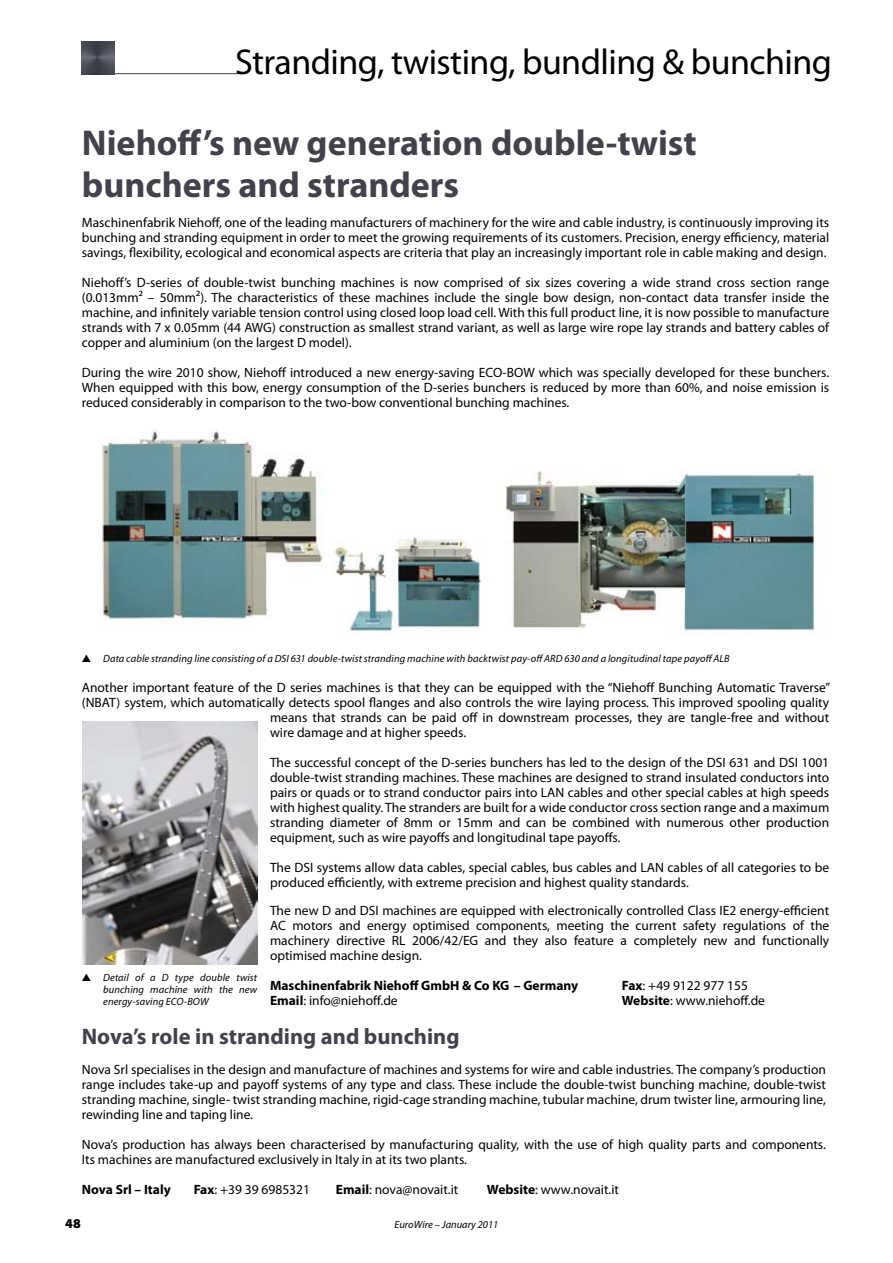
<style>
.page{position:relative;width:893px;height:1263px;background:#fff}
.page>*{position:absolute;margin:0;border:0;box-sizing:border-box;transform-origin:0 0}
.t1{font:700 36px/42px "Myriad Pro";color:#43424c}
.t2{font:36px "Myriad Pro";letter-spacing:-.015em;color:#000}
.t3{font:700 22.5px "Myriad Pro";color:#43424c}
.t4{font:13.5px/15px "Myriad Pro";color:#000;text-align:justify}
.t5{font:700 13.5px "Myriad Pro";color:#000}
.t6{font:900 13.5px "Myriad Pro";color:#000}
.t7{font:italic 10.5px/12px "Myriad Pro";letter-spacing:.01em;color:#000;text-align:justify}
.s1{font-weight:700}
</style>
<div class="page">
<hr style="left:82px;top:73px;width:159px;height:1px;background:#43424c">
<img style="left:82px;top:41px;width:32px;height:33px">
<img style="left:98px;top:431px;width:718px;height:205px">
<img style="left:83px;top:722px;width:174px;height:242px">
<h1 class="t2" style="left:235px;top:40px;width:598px">Stranding, twisting, bundling &amp; bunching</h1>
<h1 class="t1" style="left:82px;top:120px;width:616px">Niehoff’s new generation double-twist bunchers and stranders</h1>
<p class="t4" style="left:82px;top:214px;width:749px">Maschinenfabrik Niehoff, one of the leading manufacturers of machinery for the wire and cable industry, is continuously improving its bunching and stranding equipment in order to meet the growing requirements of its customers. Precision, energy efficiency, material savings, flexibility, ecological and economical aspects are criteria that play an increasingly important role in cable making and design.</p>
<p class="t4" style="left:82px;top:274px;width:749px">Niehoff’s D-series of double-twist bunching machines is now comprised of six sizes covering a wide strand cross section range (0.013mm² – 50mm²). The characteristics of these machines include the single bow design, non-contact data transfer inside the machine, and infinitely variable tension control using closed loop load cell. With this full product line, it is now possible to manufacture strands with 7 x 0.05mm (44 AWG) construction as smallest strand variant, as well as large wire rope lay strands and battery cables of copper and aluminium (on the largest D model).</p>
<p class="t4" style="left:82px;top:364px;width:749px">During the wire 2010 show, Niehoff introduced a new energy-saving ECO-BOW which was specially developed for these bunchers.<br>When equipped with this bow, energy consumption of the D-series bunchers is reduced by more than 60%, and noise emission is reduced considerably in comparison to the two-bow conventional bunching machines.</p>
<p class="t7" style="left:82px;top:652px;width:649px">▲ Data cable stranding line consisting of a DSI 631 double-twist stranding machine with backtwist pay-off ARD 630 and a longitudinal tape payoff ALB</p>
<p class="t4" style="left:82px;top:679px;width:750px">Another important feature of the D series machines is that they can be equipped with the “Niehoff Bunching Automatic Traverse”</p>
<p class="t4" style="left:82px;top:694px;width:749px">(NBAT) system, which automatically detects spool flanges and also controls the wire laying process. This improved spooling quality</p>
<p class="t4" style="left:270px;top:709px;width:561px">means that strands can be paid off in downstream processes, they are tangle-free and without</p>
<p class="t4" style="left:270px;top:724px;width:198px">wire damage and at higher speeds.</p>
<p class="t4" style="left:270px;top:754px;width:561px">The successful concept of the D-series bunchers has led to the design of the DSI 631 and DSI 1001 double-twist stranding machines. These machines are designed to strand insulated conductors into pairs or quads or to strand conductor pairs into LAN cables and other special cables at high speeds with highest quality. The stranders are built for a wide conductor cross section range and a maximum stranding diameter of 8mm or 15mm and can be combined with numerous other production equipment, such as wire payoffs and longitudinal tape payoffs.</p>
<p class="t4" style="left:270px;top:859px;width:561px">The DSI systems allow data cables, special cables, bus cables and LAN cables of all categories to be produced efficiently, with extreme precision and highest quality standards.</p>
<p class="t4" style="left:270px;top:903px;width:561px">The new D and DSI machines are equipped with electronically controlled Class IE2 energy-efficient AC motors and energy optimised components, meeting the current safety regulations of the machinery directive RL 2006/42/EG and they also feature a completely new and functionally optimised machine design.</p>
<p class="t5" style="left:270px;top:977px;width:310px">Maschinenfabrik Niehoff GmbH &amp; Co KG – Germany</p>
<p class="t4" style="left:622px;top:978px;width:128px"><span class="s1">Fax</span>: +49 9122 977 155</p>
<p class="t4" style="left:270px;top:993px;width:129px"><span class="s1">Email</span>: info@niehoff.de</p>
<p class="t4" style="left:622px;top:993px;width:145px"><span class="s1">Website</span>: www.niehoff.de</p>
<p class="t7" style="left:103px;top:971px;width:156px;text-indent:-21px">▲ Detail of a D type double twist bunching machine with the new energy-saving ECO-BOW</p>
<h2 class="t3" style="left:82px;top:1021px;width:379px">Nova’s role in stranding and bunching</h2>
<p class="t4" style="left:82px;top:1061px;width:746px">Nova Srl specialises in the design and manufacture of machines and systems for wire and cable industries. The company’s production range includes take-up and payoff systems of any type and class. These include the double-twist bunching machine, double-twist stranding machine, single- twist stranding machine, rigid-cage stranding machine, tubular machine, drum twister line, armouring line, rewinding line and taping line.</p>
<p class="t4" style="left:82px;top:1136px;width:746px">Nova’s production has always been characterised by manufacturing quality, with the use of high quality parts and components.<br>Its machines are manufactured exclusively in Italy in at its two plants.</p>
<p class="t5" style="left:82px;top:1180px;width:90px">Nova Srl – Italy</p>
<p class="t4" style="left:194px;top:1181px;width:118px"><span class="s1">Fax</span>: +39 39 6985321</p>
<p class="t4" style="left:336px;top:1181px;width:124px"><span class="s1">Email</span>: nova@novait.it</p>
<p class="t4" style="left:487px;top:1181px;width:134px"><span class="s1">Website</span>: www.novait.it</p>
<p class="t6" style="left:65px;top:1214px;width:17px">48</p>
<p class="t7" style="left:395px;top:1219px;width:105px">EuroWire – January 2011</p>
</div>
